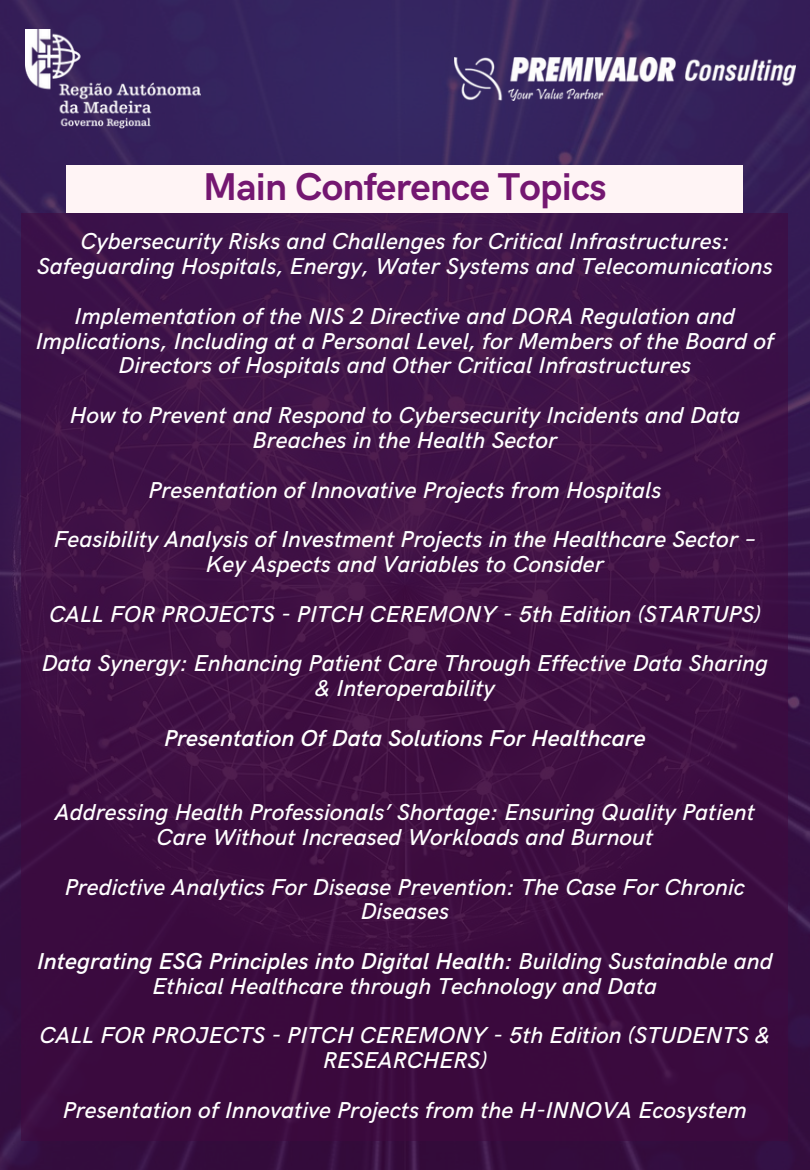
<style>
.page{position:relative;width:810px;height:1170px;background:#fff}
.page>*{position:absolute;margin:0;border:0;box-sizing:border-box;transform-origin:0 0}
.t1{font:700 38.85px "HK Grotesk";letter-spacing:-.015em;color:#741771}
.t2{font:italic 500 23.1px/24.8px "HK Grotesk";color:#fff;text-align:center}
.t3{font:italic 600 23.1px "HK Grotesk";color:#fff}
.s1{font-weight:600}
</style>
<div class="page">
<img style="left:0;top:0;width:810px;height:1170px">
<img style="left:26px;top:30px;width:174px;height:99px">
<img style="left:454px;top:57px;width:341px;height:43px">
<div style="left:67px;top:165px;width:676px;height:48px;background:#fff4f5"></div>
<div style="left:21px;top:213px;width:767px;height:927px;background:#40093f"></div>
<h1 class="t1" style="left:203px;top:165px;width:405px">Main Conference Topics</h1>
<p class="t2" style="left:37px;top:230px;width:737px">Cybersecurity Risks and Challenges for Critical Infrastructures:<br>Safeguarding Hospitals, Energy, Water Systems and Telecomunications</p>
<p class="t2" style="left:36px;top:305px;width:740px">Implementation of the NIS 2 Directive and DORA Regulation and<br>Implications, Including at a Personal Level, for Members of the Board of<br>Directors of Hospitals and Other Critical Infrastructures</p>
<p class="t2" style="left:70px;top:404px;width:672px">How to Prevent and Respond to Cybersecurity Incidents and Data<br>Breaches in the Health Sector</p>
<p class="t2" style="left:148px;top:478px;width:515px">Presentation of Innovative Projects from Hospitals</p>
<p class="t2" style="left:54px;top:528px;width:704px">Feasibility Analysis of Investment Projects in the Healthcare Sector –<br>Key Aspects and Variables to Consider</p>
<p class="t2" style="left:49px;top:602px;width:713px">CALL FOR PROJECTS - PITCH CEREMONY - 5th Edition (STARTUPS)</p>
<p class="t2" style="left:42px;top:652px;width:728px">Data Synergy: Enhancing Patient Care Through Effective Data Sharing &amp; Interoperability</p>
<p class="t3" style="left:164px;top:725px;width:483px">Presentation Of Data Solutions For Healthcare</p>
<p class="t2" style="left:55px;top:801px;width:701px">Addressing Health Professionals’ Shortage: Ensuring Quality Patient<br>Care Without Increased Workloads and Burnout</p>
<p class="t2" style="left:65px;top:875px;width:682px">Predictive Analytics For Disease Prevention: The Case For Chronic<br>Diseases</p>
<p class="t2" style="left:37px;top:950px;width:737px"><span class="s1">Integrating ESG Principles into Digital Health:</span> Building Sustainable and<br>Ethical Healthcare through Technology and Data</p>
<p class="t2" style="left:39px;top:1024px;width:733px">CALL FOR PROJECTS - PITCH CEREMONY - 5th Edition (STUDENTS &amp;<br>RESEARCHERS)</p>
<p class="t2" style="left:63px;top:1099px;width:686px">Presentation of Innovative Projects from the H-INNOVA Ecosystem</p>
</div>
